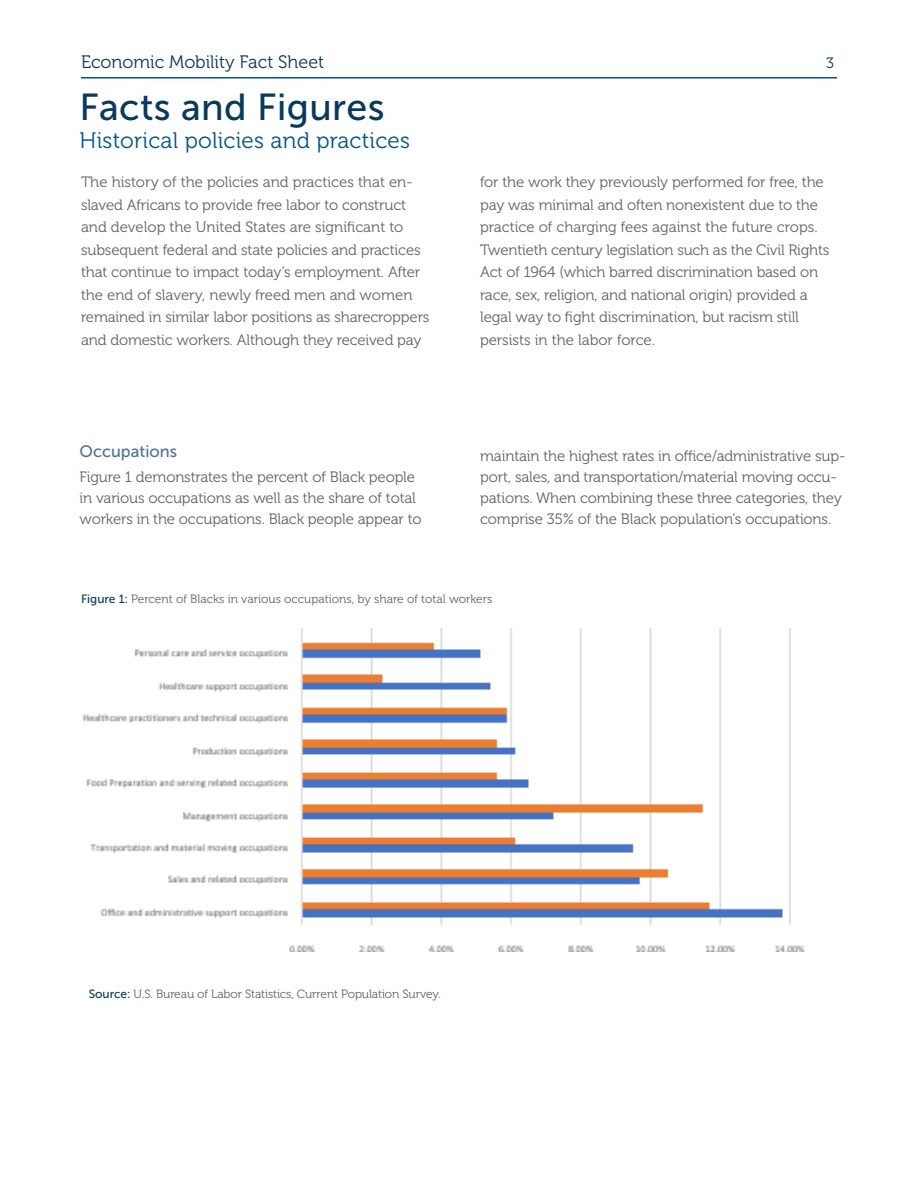
<style>
.page{position:relative;width:918px;height:1188px;background:#fff}
.page>*{position:absolute;margin:0;border:0;box-sizing:border-box;transform-origin:0 0}
.t1{font:37.5px "Museo Sans 500";letter-spacing:.01em;color:#083a5e}
.t2{font:22.5px "Museo 300";letter-spacing:.01em;color:#01558a}
.t3{font:18px "Museo 300";color:#083a5e}
.t4{font:16.5px "Museo Sans 500";color:#4f709e}
.t5{font:15px/22.5px "Museo 300";letter-spacing:-.01em;color:#636366}
.t6{font:15px "Museo 300";color:#083a5e}
.t7{font:12px "Museo 300";letter-spacing:-.01em;color:#636366}
.s1{font-family:"Museo Sans 500";color:#083a5e}
</style>
<div class="page">
<hr style="left:81px;top:77px;width:756px;height:2px;background:#01558a">
<img style="left:82px;top:629px;width:723px;height:322px">
<p class="t3" style="left:81px;top:52px;width:245px">Economic Mobility Fact Sheet</p>
<p class="t6" style="left:826px;top:55px;width:9px">3</p>
<p class="t1" style="left:80px;top:86px;width:307px">Facts and Figures</p>
<p class="t2" style="left:80px;top:128px;width:332px">Historical policies and practices</p>
<p class="t5" style="left:81px;top:171px;width:350px">The history of the policies and practices that en&shy;slaved Africans to provide free labor to construct and develop the United States are significant to subsequent federal and state policies and practices that continue to impact today’s employment. After the end of slavery, newly freed men and women remained in similar labor positions as sharecroppers and domestic workers. Although they received pay</p>
<p class="t5" style="left:480px;top:171px;width:351px">for the work they previously performed for free, the pay was minimal and often nonexistent due to the practice of charging fees against the future crops.<br>Twentieth century legislation such as the Civil Rights Act of 1964 (which barred discrimination based on race, sex, religion, and national origin) provided a legal way to fight discrimination, but racism still persists in the labor force.</p>
<p class="t4" style="left:80px;top:443px;width:99px">Occupations</p>
<p class="t5" style="left:80px;top:467px;width:344px;line-height:21px">Figure 1 demonstrates the percent of Black people in various occupations as well as the share of total workers in the occupations. Black people appear to</p>
<p class="t5" style="left:480px;top:446px;width:367px;line-height:21px">maintain the highest rates in office/administrative sup&shy;port, sales, and transportation/material moving occu&shy;pations. When combining these three categories, they comprise 35% of the Black population’s occupations.</p>
<p class="t7" style="left:81px;top:592px;width:413px"><span class="s1">Figure 1:</span> Percent of Blacks in various occupations, by share of total workers</p>
<p class="t7" style="left:89px;top:988px;width:354px"><span class="s1">Source:</span> U.S. Bureau of Labor Statistics, Current Population Survey.</p>
</div>
